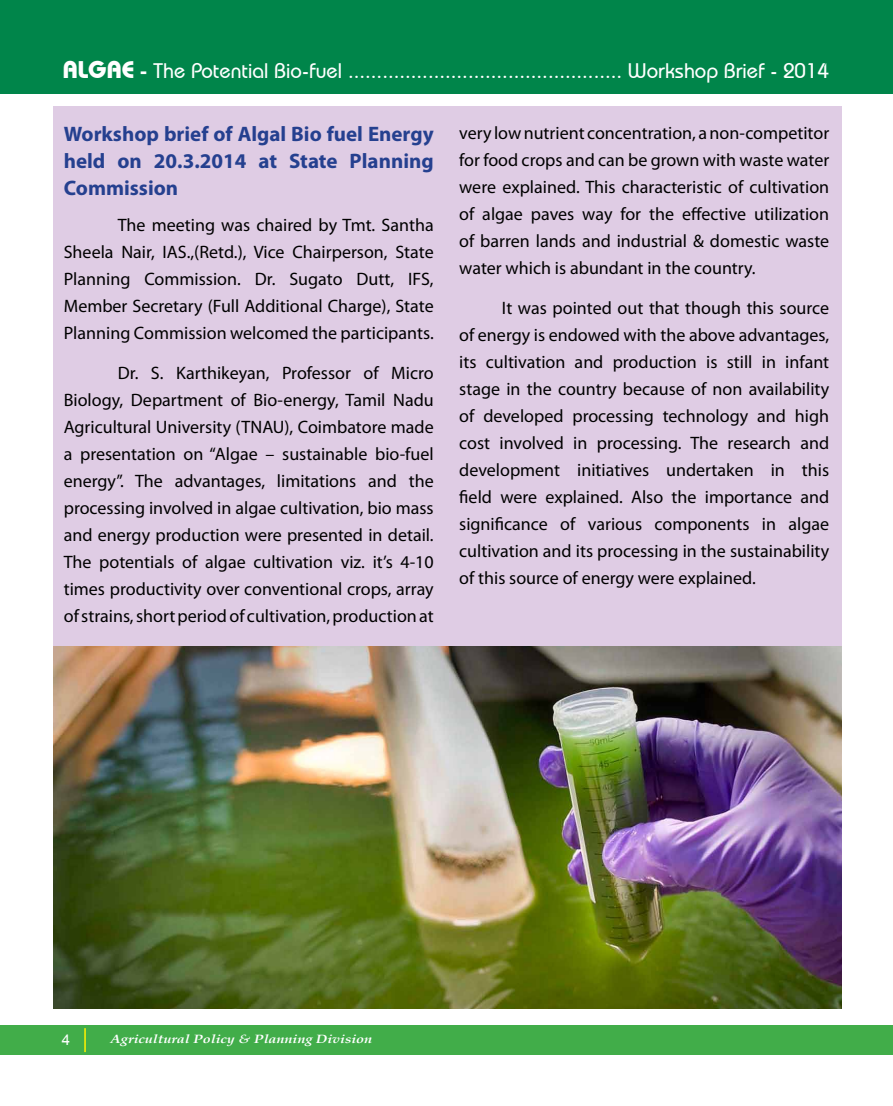
<style>
.page{position:relative;width:893px;height:1106px;background:#fff}
.page>*{position:absolute;margin:0;border:0;box-sizing:border-box;transform-origin:0 0}
.t1{font:500 21px "Bauhaus IT Cby BT";color:#fff}
.t2{font:700 21px/27px "Myriad Pro";color:#25408f;text-align:justify}
.t3{font:18px/27px "Myriad Pro";color:#000;text-align:justify}
.t4{font:15px "Arial";color:#fff}
.t5{font:italic 700 12px "Book Antiqua";color:#fff;scale:1.2 1}
.s1{font-weight:700;font-size:24px}
.s2{font-weight:700}
</style>
<div class="page">
<div style="left:0;top:1025px;width:893px;height:29px;background:#41ad49"></div>
<hr style="left:84px;top:1028px;width:2px;height:24px;background:#fff200">
<div style="left:0;top:0;width:893px;height:94px;background:#00854a"></div>
<div style="left:54px;top:106px;width:788px;height:540px;background:#dfcce4"></div>
<img style="left:54px;top:646px;width:788px;height:362px">
<p class="t1" style="left:63px;top:58px;width:768px"><span class="s1">Algae</span> <span class="s2">-</span> The Potential Bio-fuel ................................................ Workshop Brief - 2014</p>
<p class="t2" style="left:64px;top:120px;width:371px">Workshop brief of Algal Bio fuel Energy held on 20.3.2014 at State Planning Commission</p>
<p class="t3" style="left:64px;top:211px;width:371px;text-indent:54px">The meeting was chaired by Tmt. Santha Sheela Nair, IAS.,(Retd.), Vice Chairperson, State Planning Commission. Dr. Sugato Dutt, IFS, Member Secretary (Full Additional Charge), State Planning Commission welcomed the participants.</p>
<p class="t3" style="left:64px;top:359px;width:371px;text-indent:54px">Dr. S. Karthikeyan, Professor of Micro Biology, Department of Bio-energy, Tamil Nadu Agricultural University (TNAU), Coimbatore made a presentation on “Algae – sustainable bio-fuel energy”. The advantages, limitations and the processing involved in algae cultivation, bio mass and energy production were presented in detail.<br>The potentials of algae cultivation viz. it’s 4-10 times productivity over conventional crops, array of strains, short period of cultivation, production at</p>
<p class="t3" style="left:459px;top:119px;width:371px">very low nutrient concentration, a non-competitor for food crops and can be grown with waste water were explained. This characteristic of cultivation of algae paves way for the effective utilization of barren lands and industrial &amp; domestic waste water which is abundant in the country.</p>
<p class="t3" style="left:459px;top:294px;width:371px;text-indent:43px">It was pointed out that though this source of energy is endowed with the above advantages, its cultivation and production is still in infant stage in the country because of non availability of developed processing technology and high cost involved in processing. The research and development initiatives undertaken in this field were explained. Also the importance and significance of various components in algae cultivation and its processing in the sustainability of this source of energy were explained.</p>
<p class="t4" style="left:62px;top:1030px;width:10px">4</p>
<p class="t5" style="left:111px;top:1031px;width:220px">Agricultural Policy &amp; Planning Division</p>
</div>
